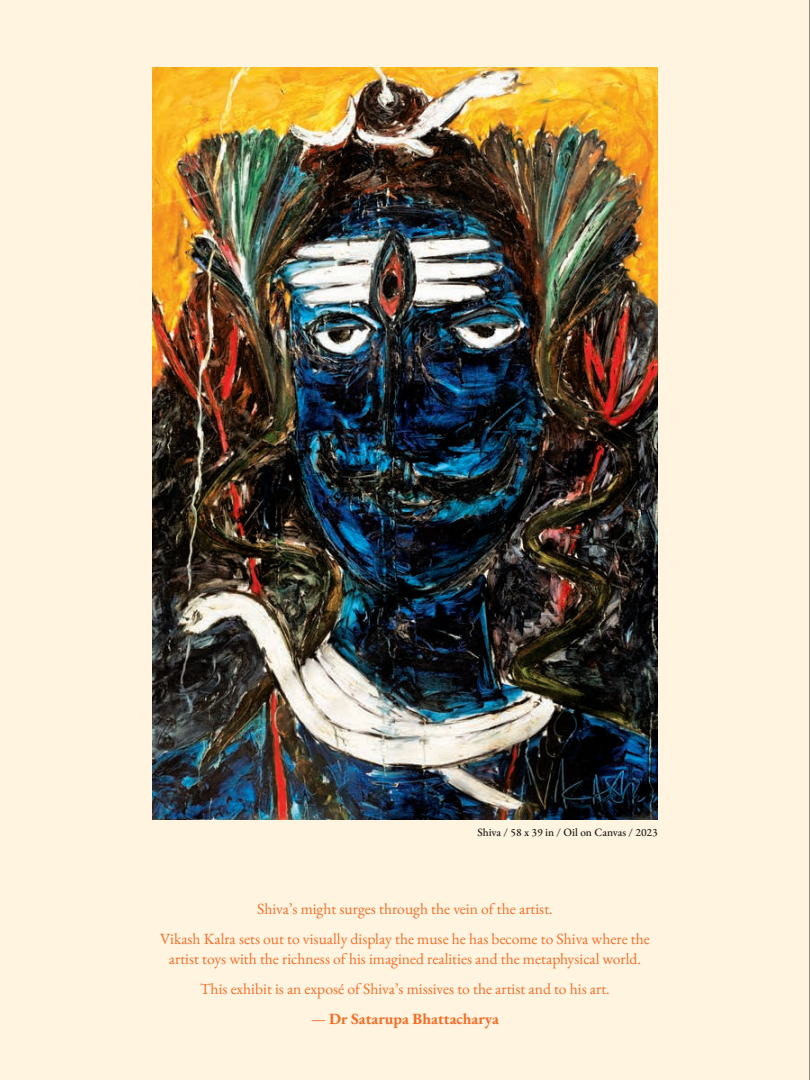
<style>
.page{position:relative;width:810px;height:1080px;background:#fef4e0}
.page>*{position:absolute;margin:0;border:0;box-sizing:border-box;transform-origin:0 0}
.t1{font:15.62px/30px "EB Garamond";color:#f36e28;text-align:center}
.t2{font:700 15.62px "EB Garamond";color:#f36e28}
.t3{font:500 11.25px "EB Garamond";color:#231f20}
.s1{font-weight:400}
</style>
<div class="page">
<img style="left:152px;top:68px;width:506px;height:751px">
<hr style="left:809px;top:0;width:1px;height:1080px;background:#231f20">
<p class="t3" style="left:477px;top:825px;width:182px">Shiva / 58 x 39 in / Oil on Canvas / 2023</p>
<p class="t1" style="left:160px;top:894px;width:491px">Shiva’s might surges through the vein of the artist.<br>Vikash Kalra sets out to visually display the muse he has become to Shiva where the</p>
<p class="t1" style="left:169px;top:943px;width:474px">artist toys with the richness of his imagined realities and the metaphysical world.<br>This exhibit is an exposé of Shiva’s missives to the artist and to his art.</p>
<p class="t2" style="left:311px;top:1008px;width:189px"><span class="s1">—</span> Dr Satarupa Bhattacharya</p>
</div>
